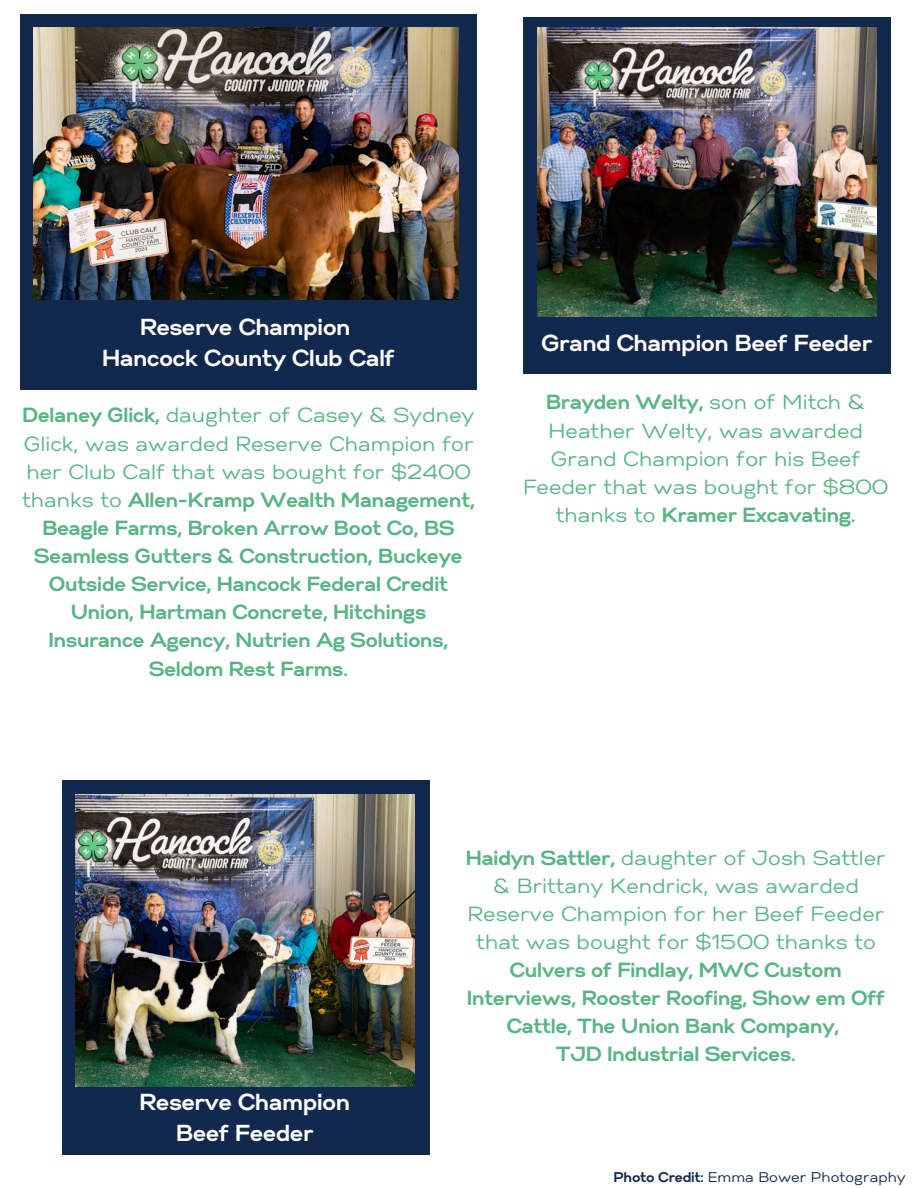
<style>
.page{position:relative;width:918px;height:1188px;background:#fff}
.page>*{position:absolute;margin:0;border:0;box-sizing:border-box;transform-origin:0 0}
.t1{font:700 23.1px/31.5px "Gabriel Sans";color:#fff;text-align:center}
.t2{font:700 20.4px/28.2px "Gabriel Sans";color:#59b485;text-align:center}
.t3{font:20.4px/28.2px "Gabriel Sans";color:#59b485;text-align:center}
.t4{font:14.1px "Gabriel Sans";color:#12284c}
.s1{font-weight:400}
.s2{font-weight:700}
</style>
<div class="page">
<div style="left:21px;top:15px;width:456px;height:375px;background:#12284c"></div>
<img style="left:34px;top:27px;width:425px;height:273px">
<div style="left:524px;top:18px;width:367px;height:356px;background:#12284c"></div>
<div style="left:63px;top:780px;width:367px;height:374px;background:#12284c"></div>
<img style="left:75px;top:795px;width:340px;height:291px">
<img style="left:537px;top:27px;width:340px;height:289px">
<p class="t1" style="left:103px;top:312px;width:294px">Reserve Champion<br>Hancock County Club Calf</p>
<h1 class="t2" style="left:22px;top:402px;width:454px">Delaney Glick, <span class="s1">daughter of Casey &amp; Sydney Glick, was awarded Reserve Champion for her Club Calf that was bought for $2400 thanks to</span> Allen-Kramp Wealth Management, Beagle Farms, Broken Arrow Boot Co, BS Seamless Gutters &amp; Construction, Buckeye Outside Service, Hancock Federal Credit Union, Hartman Concrete, Hitchings Insurance Agency, Nutrien Ag Solutions, Seldom Rest Farms.</h1>
<h2 class="t1" style="left:542px;top:328px;width:332px">Grand Champion Beef Feeder</h2>
<p class="t3" style="left:523px;top:389px;width:367px"><span class="s2">Brayden Welty,</span> son of Mitch &amp;<br>Heather Welty, was awarded<br>Grand Champion for his Beef<br>Feeder that was bought for $800 thanks to <span class="s2">Kramer Excavating.</span></p>
<h1 class="t1" style="left:140px;top:1087px;width:212px">Reserve Champion<br>Beef Feeder</h1>
<h2 class="t2" style="left:466px;top:845px;width:421px">Haidyn Sattler, <span class="s1">daughter of Josh Sattler &amp; Brittany Kendrick, was awarded Reserve Champion for her Beef Feeder that was bought for $1500 thanks to </span>Culvers of Findlay, MWC Custom Interviews, Rooster Roofing, Show em Off Cattle, The Union Bank Company,<br>TJD Industrial Services.</h2>
<p class="t4" style="left:614px;top:1170px;width:293px"><span class="s2">Photo Credit:</span> Emma Bower Photography</p>
</div>
